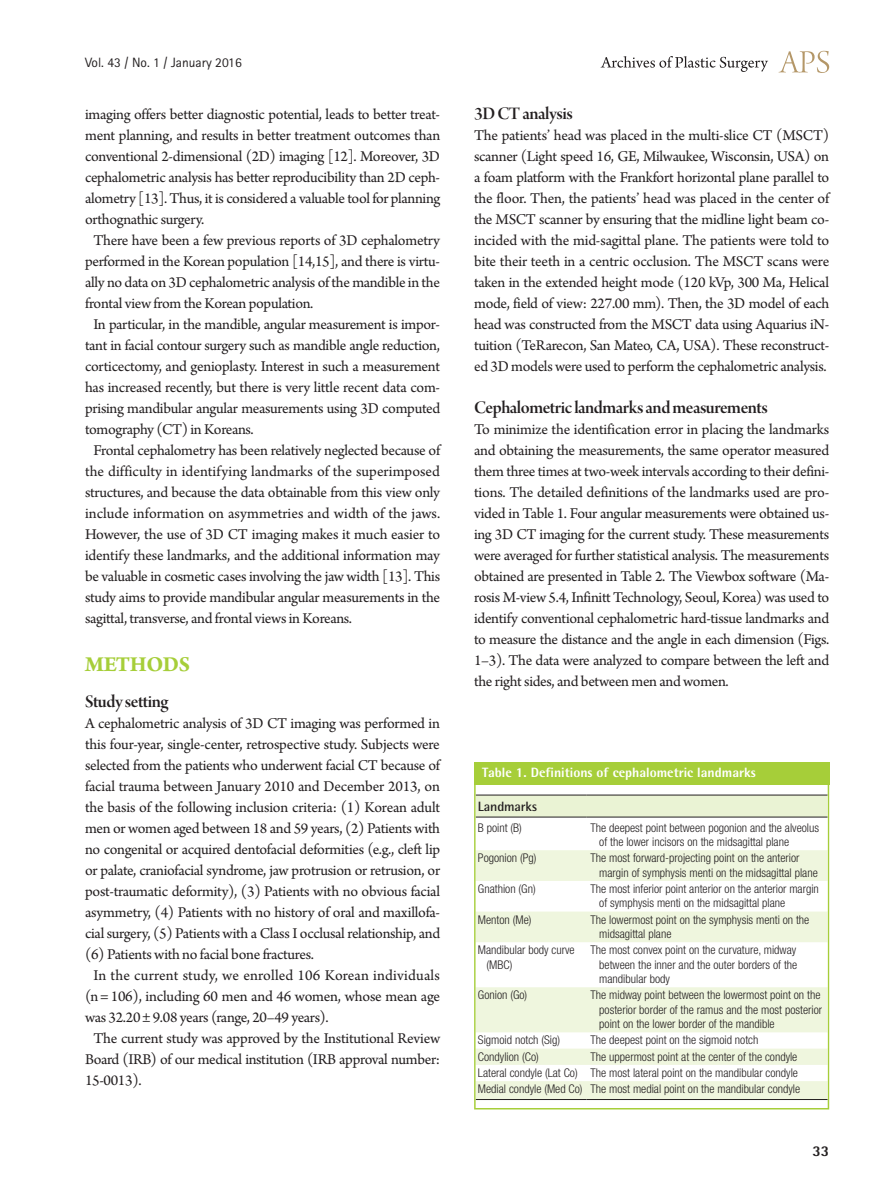
<style>
.page{position:relative;width:893px;height:1191px;background:#fff}
.page>*{position:absolute;margin:0;border:0;box-sizing:border-box;transform-origin:0 0}
.대제목{font:700 22.5px "Arno Pro";letter-spacing:-.02em;color:#a6ce39}
.중제목{font:18.75px "Arno Pro Smbd Display";letter-spacing:-.025em;color:#231f20}
.본문{font:15.75px/21px "Arno Pro";letter-spacing:-.02em;color:#231f20;text-align:justify}
.t1{font:800 15px "Rotis Semi Sans Std";color:#231f20}
.표그림제목{font:800 13.5px "Rotis Semi Sans Std";color:#fff}
.t2{font:13.5px "Rotis Sans Serif Std";color:#231f20}
.표열제목{font:700 13.5px "Rotis Semi Sans Std";letter-spacing:-.01em;color:#231f20}
.표본문{font:300 condensed 12px/14.4px "Helvetica Neue LT Std";color:#231f20}
</style>
<div class="page">
<svg style="left:779px;top:51px;width:50px;height:22px"></svg>
<svg style="left:601px;top:56px;width:167px;height:16px"></svg>
<div style="left:474px;top:762px;width:355px;height:22px;background:#a6ce39"></div>
<div style="left:476px;top:795px;width:351px;height:21px;background:#eaf3d4"></div>
<svg style="left:476px;top:850px;width:351px;height:249px;fill:#eff6de"></svg>
<hr style="left:476px;top:794px;width:110px;height:1px;background:#231f20">
<hr style="left:586px;top:794px;width:241px;height:1px;background:#231f20">
<hr style="left:476px;top:816px;width:110px;height:1px;background:#231f20">
<hr style="left:586px;top:816px;width:241px;height:1px;background:#231f20">
<hr style="left:476px;top:1099px;width:110px;height:1px;background:#231f20">
<hr style="left:586px;top:1099px;width:241px;height:1px;background:#231f20">
<p class="t2" style="left:85px;top:54px;width:158px">Vol. 43 / No. 1 / January 2016</p>
<p class="본문" style="left:85px;top:105px;width:357px">imaging offers better diagnostic potential, leads to better treat&shy;ment planning, and results in better treatment outcomes than conventional 2-dimensional (2D) imaging [12]. Moreover, 3D cephalometric analysis has better reproducibility than 2D ceph&shy;alometry [13]. Thus, it is considered a valuable tool for planning orthognathic surgery.</p>
<p class="본문" style="left:85px;top:231px;width:357px;text-indent:9px">There have been a few previous reports of 3D cephalometry performed in the Korean population [14,15], and there is virtu&shy;ally no data on 3D cephalometric analysis of the mandible in the frontal view from the Korean population.</p>
<p class="본문" style="left:85px;top:315px;width:357px;text-indent:9px">In particular, in the mandible, angular measurement is impor&shy;tant in facial contour surgery such as mandible angle reduction, corticectomy, and genioplasty. Interest in such a measurement has increased recently, but there is very little recent data com&shy;prising mandibular angular measurements using 3D computed tomography (CT) in Koreans.</p>
<p class="본문" style="left:85px;top:441px;width:357px;text-indent:9px">Frontal cephalometry has been relatively neglected because of the difficulty in identifying landmarks of the superimposed structures, and because the data obtainable from this view only include information on asymmetries and width of the jaws.<br>However, the use of 3D CT imaging makes it much easier to identify these landmarks, and the additional information may be valuable in cosmetic cases involving the jaw width [13]. This study aims to provide mandibular angular measurements in the sagittal, transverse, and frontal views in Koreans.</p>
<p class="대제목" style="left:85px;top:651px;width:107px">METHODS</p>
<p class="중제목" style="left:85px;top:691px;width:85px">Study setting</p>
<p class="본문" style="left:85px;top:714px;width:357px">A cephalometric analysis of 3D CT imaging was performed in this four-year, single-center, retrospective study. Subjects were selected from the patients who underwent facial CT because of facial trauma between January 2010 and December 2013, on the basis of the following inclusion criteria: (1) Korean adult men or women aged between 18 and 59 years, (2) Patients with no congenital or acquired dentofacial deformities (e.g., cleft lip or palate, craniofacial syndrome, jaw protrusion or retrusion, or post-traumatic deformity), (3) Patients with no obvious facial asymmetry, (4) Patients with no history of oral and maxillofa&shy;cial surgery, (5) Patients with a Class I occlusal relationship, and (6) Patients with no facial bone fractures.</p>
<p class="본문" style="left:85px;top:966px;width:357px;text-indent:9px">In the current study, we enrolled 106 Korean individuals (n = 106), including 60 men and 46 women, whose mean age was 32.20 ± 9.08 years (range, 20–49 years).</p>
<p class="본문" style="left:85px;top:1029px;width:357px;text-indent:9px">The current study was approved by the Institutional Review Board (IRB) of our medical institution (IRB approval number:<br>15-0013).</p>
<p class="중제목" style="left:474px;top:103px;width:100px">3D CT analysis</p>
<p class="본문" style="left:474px;top:126px;width:357px">The patients’ head was placed in the multi-slice CT (MSCT) scanner (Light speed 16, GE, Milwaukee, Wisconsin, USA) on a foam platform with the Frankfort horizontal plane parallel to the floor. Then, the patients’ head was placed in the center of the MSCT scanner by ensuring that the midline light beam co&shy;incided with the mid-sagittal plane. The patients were told to bite their teeth in a centric occlusion. The MSCT scans were taken in the extended height mode (120 kVp, 300 Ma, Helical mode, field of view: 227.00 mm). Then, the 3D model of each head was constructed from the MSCT data using Aquarius iN&shy;tuition (TeRarecon, San Mateo, CA, USA). These reconstruct&shy;ed 3D models were used to perform the cephalometric analysis.</p>
<p class="중제목" style="left:474px;top:397px;width:295px">Cephalometric landmarks and measurements</p>
<p class="본문" style="left:474px;top:420px;width:357px">To minimize the identification error in placing the landmarks and obtaining the measurements, the same operator measured them three times at two-week intervals according to their defini&shy;tions. The detailed definitions of the landmarks used are pro&shy;vided in Table 1. Four angular measurements were obtained us&shy;ing 3D CT imaging for the current study. These measurements were averaged for further statistical analysis. The measurements obtained are presented in Table 2. The Viewbox software (Ma&shy;rosis M-view 5.4, Infinitt Technology, Seoul, Korea) was used to identify conventional cephalometric hard-tissue landmarks and to measure the distance and the angle in each dimension (Figs.<br>1–3). The data were analyzed to compare between the left and the right sides, and between men and women.</p>
<p class="표그림제목" style="left:482px;top:764px;width:275px">Table 1. Definitions of cephalometric landmarks</p>
<p class="표열제목" style="left:478px;top:798px;width:61px">Landmarks</p>
<p class="표본문" style="left:478px;top:820px;width:45px">B point (B)</p>
<p class="표본문" style="left:599px;top:820px;width:221px;text-indent:-9px">The deepest point between pogonion and the alveolus of the lower incisors on the midsagittal plane</p>
<p class="표본문" style="left:478px;top:850px;width:60px">Pogonion (Pg)</p>
<p class="표본문" style="left:599px;top:850px;width:220px;text-indent:-9px">The most forward-projecting point on the anterior margin of symphysis menti on the midsagittal plane</p>
<p class="표본문" style="left:478px;top:881px;width:59px">Gnathion (Gn)</p>
<p class="표본문" style="left:599px;top:881px;width:221px;text-indent:-9px">The most inferior point anterior on the anterior margin of symphysis menti on the midsagittal plane</p>
<p class="표본문" style="left:478px;top:912px;width:55px">Menton (Me)</p>
<p class="표본문" style="left:599px;top:912px;width:212px;text-indent:-9px">The lowermost point on the symphysis menti on the midsagittal plane</p>
<p class="표본문" style="left:478px;top:942px;width:98px">Mandibular body curve</p>
<p class="표본문" style="left:487px;top:957px;width:27px">(MBC)</p>
<p class="표본문" style="left:599px;top:942px;width:200px;text-align:justify;text-indent:-9px">The most convex point on the curvature, midway between the inner and the outer borders of the mandibular body</p>
<p class="표본문" style="left:478px;top:987px;width:51px">Gonion (Go)</p>
<p class="표본문" style="left:599px;top:987px;width:224px;text-indent:-9px">The midway point between the lowermost point on the posterior border of the ramus and the most posterior point on the lower border of the mandible</p>
<p class="표본문" style="left:478px;top:1033px;width:84px">Sigmoid notch (Sig)</p>
<p class="표본문" style="left:591px;top:1033px;width:169px">The deepest point on the sigmoid notch</p>
<p class="표본문" style="left:478px;top:1049px;width:62px">Condylion (Co)</p>
<p class="표본문" style="left:591px;top:1049px;width:208px">The uppermost point at the center of the condyle</p>
<p class="표본문" style="left:478px;top:1065px;width:101px">Lateral condyle (Lat Co)</p>
<p class="표본문" style="left:591px;top:1065px;width:209px">The most lateral point on the mandibular condyle</p>
<p class="표본문" style="left:478px;top:1081px;width:106px">Medial condyle (Med Co)</p>
<p class="표본문" style="left:591px;top:1081px;width:211px">The most medial point on the mandibular condyle</p>
<p class="t1" style="left:812px;top:1141px;width:18px">33</p>
</div>
